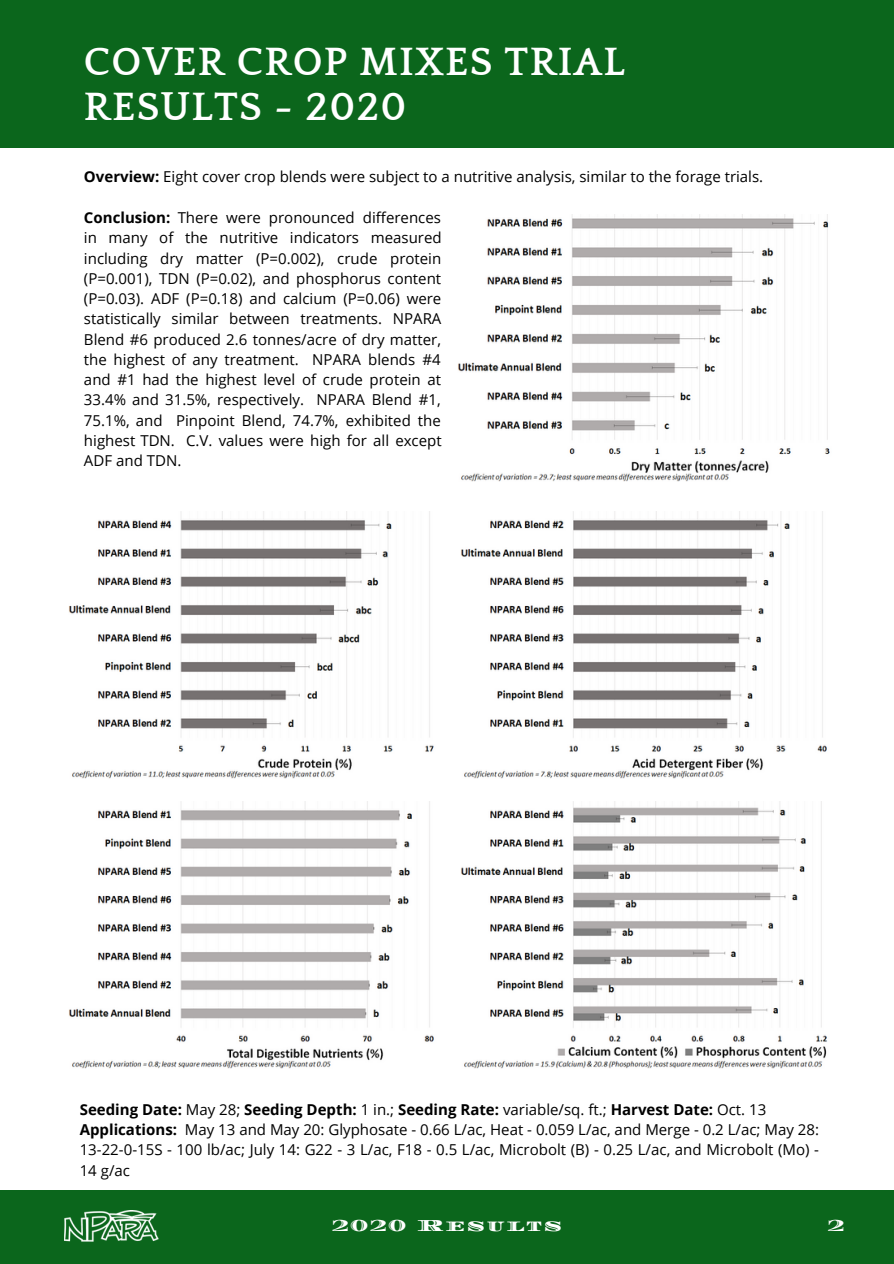
<style>
.page{position:relative;width:894px;height:1264px;background:#fff}
.page>*{position:absolute;margin:0;border:0;box-sizing:border-box;transform-origin:0 0}
.t1{font:700 40.5px/45px "Quattrocento";letter-spacing:.03em;color:#fff}
.t2{font:16.8px "Diplomata SC";letter-spacing:.1em;color:#fff}
.t3{font:15px/20.2px "Open Sans";color:#000;text-align:justify}
.t4{font:700 15px "Open Sans";color:#000}
.s1{font-weight:700}
.s2{font-weight:400}
</style>
<div class="page">
<div style="left:0;top:1190px;width:893px;height:73px;background:#0b661c"></div>
<div style="left:0;top:0;width:893px;height:148px;background:#0b661c"></div>
<img style="left:64px;top:1210px;width:95px;height:31px">
<img style="left:458px;top:214px;width:372px;height:267px">
<img style="left:69px;top:512px;width:365px;height:266px">
<img style="left:69px;top:801px;width:365px;height:267px">
<img style="left:461px;top:512px;width:366px;height:266px">
<img style="left:461px;top:801px;width:366px;height:267px">
<p class="t1" style="left:84px;top:40px;width:542px">COVER CROP MIXES TRIAL<br>RESULTS - 2020</p>
<p class="t3" style="left:84px;top:166px;width:680px"><span class="s1">Overview:</span> Eight cover crop blends were subject to a nutritive analysis, similar to the forage trials.</p>
<p class="t3" style="left:84px;top:207px;width:359px"><span class="s1">Conclusion:</span> There were pronounced differences in many of the nutritive indicators measured including dry matter (P=0.002), crude protein (P=0.001), TDN (P=0.02), and phosphorus content (P=0.03). ADF (P=0.18) and calcium (P=0.06) were statistically similar between treatments. NPARA Blend #6 produced 2.6 tonnes/acre of dry matter, the highest of any treatment. NPARA blends #4 and #1 had the highest level of crude protein at 33.4% and 31.5%, respectively. NPARA Blend #1, 75.1%, and Pinpoint Blend, 74.7%, exhibited the highest TDN. C.V. values were high for all except ADF and TDN.</p>
<p class="t4" style="left:80px;top:1098px;width:688px">Seeding Date: <span class="s2">May 28;</span> Seeding Depth: <span class="s2">1 in.;</span> Seeding Rate: <span class="s2">variable/sq. ft.;</span> Harvest Date: <span class="s2">Oct. 13</span></p>
<p class="t3" style="left:80px;top:1119px;width:740px"><span class="s1">Applications:</span> May 13 and May 20: Glyphosate - 0.66 L/ac, Heat - 0.059 L/ac, and Merge - 0.2 L/ac; May 28:<br>13-22-0-15S - 100 lb/ac; July 14: G22 - 3 L/ac, F18 - 0.5 L/ac, Microbolt (B) - 0.25 L/ac, and Microbolt (Mo) - 14 g/ac</p>
<p class="t2" style="left:332px;top:1215px;width:232px">2020 Results</p>
<p class="t2" style="left:827px;top:1215px;width:18px">2</p>
</div>
